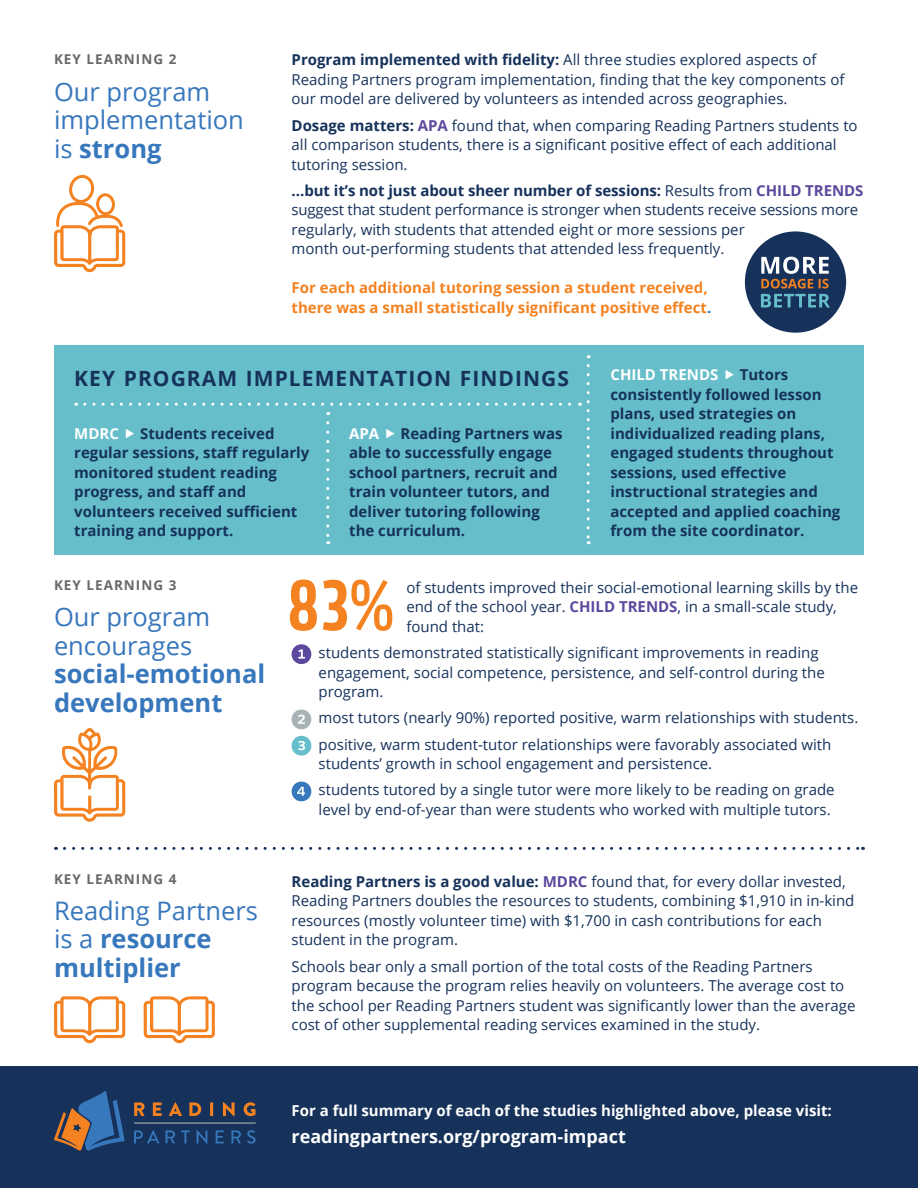
<style>
.page{position:relative;width:918px;height:1188px;background:#fff}
.page>*{position:absolute;margin:0;border:0;box-sizing:border-box;transform-origin:0 0}
.t1{font:25.5px/28.5px "Open Sans";color:#3777bc}
.t2{font:700 25.5px/28.5px "Open Sans";color:#3777bc}
.t3{font:700 21px "Open Sans";letter-spacing:.05em;color:#16325b}
.t4{font:700 18px "Open Sans";color:#fff}
.t5{font:15px/19.5px "Open Sans";color:#16325b}
.t6{font:700 15px/19.5px "Open Sans";color:#16325b}
.t7{font:700 15px/19.5px "Open Sans";color:#f58220}
.t8{font:700 15px "Open Sans";color:#fff}
.t9{font:700 13.5px "Open Sans";letter-spacing:.075em;color:#67686b}
.s1{font-weight:700}
.s2{font-weight:700;color:#5c489d}
.s3{color:#3777bc}
</style>
<div class="page">
<div style="left:0;top:1066px;width:918px;height:122px;background:#16325b"></div>
<div style="left:54px;top:345px;width:810px;height:209px;background:#66becb"></div>
<svg style="left:85px;top:403px;width:496px;height:3px"></svg>
<svg style="left:587px;top:366px;width:3px;height:178px"></svg>
<svg style="left:326px;top:423px;width:3px;height:121px"></svg>
<svg style="left:292px;top:644px;width:19px;height:20px"></svg>
<svg style="left:292px;top:710px;width:19px;height:19px"></svg>
<svg style="left:292px;top:736px;width:19px;height:20px"></svg>
<svg style="left:292px;top:782px;width:19px;height:19px"></svg>
<svg style="left:64px;top:847px;width:799px;height:3px"></svg>
<svg style="left:54px;top:996px;width:71px;height:47px"></svg>
<svg style="left:144px;top:996px;width:71px;height:47px"></svg>
<div style="left:745px;top:231px;width:101px;height:102px;background:#16325b;border-radius:50%"></div>
<svg style="left:761px;top:257px;width:69px;height:50px"></svg>
<svg style="left:54px;top:728px;width:71px;height:94px"></svg>
<svg style="left:134px;top:1130px;width:25px;height:13px"></svg>
<svg style="left:166px;top:1130px;width:9px;height:13px"></svg>
<svg style="left:181px;top:1130px;width:9px;height:13px"></svg>
<svg style="left:197px;top:1130px;width:10px;height:14px"></svg>
<svg style="left:216px;top:1130px;width:8px;height:13px"></svg>
<svg style="left:231px;top:1130px;width:10px;height:13px"></svg>
<svg style="left:247px;top:1130px;width:9px;height:14px"></svg>
<svg style="left:134px;top:1102px;width:11px;height:14px"></svg>
<svg style="left:153px;top:1102px;width:9px;height:14px"></svg>
<svg style="left:169px;top:1102px;width:13px;height:14px"></svg>
<svg style="left:189px;top:1102px;width:12px;height:14px"></svg>
<hr style="left:210px;top:1102px;width:3px;height:14px;background:#f58220">
<svg style="left:223px;top:1102px;width:12px;height:14px"></svg>
<svg style="left:244px;top:1102px;width:11px;height:14px"></svg>
<hr style="left:134px;top:1122px;width:122px;height:2px;background:#a9b3b6">
<svg style="left:54px;top:1091px;width:71px;height:60px"></svg>
<svg style="left:54px;top:174px;width:71px;height:98px"></svg>
<svg style="left:290px;top:580px;width:102px;height:51px"></svg>
<p class="t9" style="left:54px;top:50px;width:124px">KEY LEARNING 2</p>
<h1 class="t1" style="left:54px;top:76px;width:191px">Our program implementation is <span class="s1">strong</span></h1>
<p class="t5" style="left:292px;top:50px;width:554px"><span class="s1">Program implemented with fidelity:</span> All three studies explored aspects of<br>Reading Partners program implementation, finding that the key components of our model are delivered by volunteers as intended across geographies.</p>
<p class="t5" style="left:292px;top:115px;width:568px"><span class="s1">Dosage matters:</span> <span class="s2">APA</span> found that, when comparing Reading Partners students to all comparison students, there is a significant positive effect of each additional tutoring session.</p>
<p class="t5" style="left:292px;top:180px;width:573px"><span class="s1">...but it’s not just about sheer number of sessions:</span> Results from <span class="s2">CHILD TRENDS </span>suggest that student performance is stronger when students receive sessions more regularly, with students that attended eight or more sessions per<br>month out-performing students that attended less frequently.</p>
<p class="t7" style="left:292px;top:278px;width:421px">For each additional tutoring session a student received, there was a small statistically significant positive effect<span class="s3">.</span></p>
<h2 class="t3" style="left:74px;top:363px;width:496px">KEY PROGRAM IMPLEMENTATION FINDINGS</h2>
<p class="t6" style="left:74px;top:423px;width:237px;text-indent:66px">Students received regular sessions, staff regularly monitored student reading progress, and staff and volunteers received sufficient training and support.</p>
<p class="t8" style="left:74px;top:423px;width:46px">MDRC</p>
<p class="t6" style="left:349px;top:423px;width:215px;text-indent:51px">Reading Partners was able to successfully engage school partners, recruit and train volunteer tutors, and deliver tutoring following the curriculum.</p>
<p class="t8" style="left:349px;top:423px;width:32px">APA</p>
<p class="t8" style="left:610px;top:364px;width:110px">CHILD TRENDS</p>
<p class="t6" style="left:610px;top:365px;width:231px;text-indent:129px">Tutors consistently followed lesson plans, used strategies on individualized reading plans, engaged students throughout sessions, used effective instructional strategies and accepted and applied coaching from the site coordinator.</p>
<p class="t9" style="left:54px;top:576px;width:124px">KEY LEARNING 3</p>
<h1 class="t1" style="left:54px;top:602px;width:158px">Our program encourages</h1>
<h1 class="t2" style="left:54px;top:659px;width:213px">social-emotional development</h1>
<p class="t9" style="left:54px;top:870px;width:124px">KEY LEARNING 4</p>
<h1 class="t1" style="left:54px;top:896px;width:206px">Reading Partners is a <span class="s1">resource multiplier</span></h1>
<p class="t5" style="left:406px;top:577px;width:453px">of students improved their social-emotional learning skills by the end of the school year. <span class="s2">CHILD TRENDS</span>, in a small-scale study, found that:</p>
<p class="t5" style="left:319px;top:642px;width:508px">students demonstrated statistically significant improvements in reading engagement, social competence, persistence, and self-control during the program.</p>
<p class="t5" style="left:319px;top:704px;width:541px;line-height:26.2px">most tutors (nearly 90%) reported positive, warm relationships with students. positive, warm student-tutor relationships were favorably associated with</p>
<p class="t5" style="left:319px;top:750px;width:518px;line-height:26.2px">students’ growth in school engagement and persistence.<br>students tutored by a single tutor were more likely to be reading on grade</p>
<p class="t5" style="left:319px;top:799px;width:514px">level by end-of-year than were students who worked with multiple tutors.</p>
<p class="t5" style="left:292px;top:871px;width:564px"><span class="s1">Reading Partners is a good value:</span> <span class="s2">MDRC</span> found that, for every dollar invested, Reading Partners doubles the resources to students, combining $1,910 in in-kind resources (mostly volunteer time) with $1,700 in cash contributions for each student in the program.</p>
<p class="t5" style="left:292px;top:956px;width:565px">Schools bear only a small portion of the total costs of the Reading Partners program because the program relies heavily on volunteers. The average cost to the school per Reading Partners student was significantly lower than the average cost of other supplemental reading services examined in the study.</p>
<p class="t8" style="left:292px;top:1100px;width:542px">For a full summary of each of the studies highlighted above, please visit:</p>
<p class="t4" style="left:292px;top:1123px;width:336px">readingpartners.org/program-impact</p>
</div>
